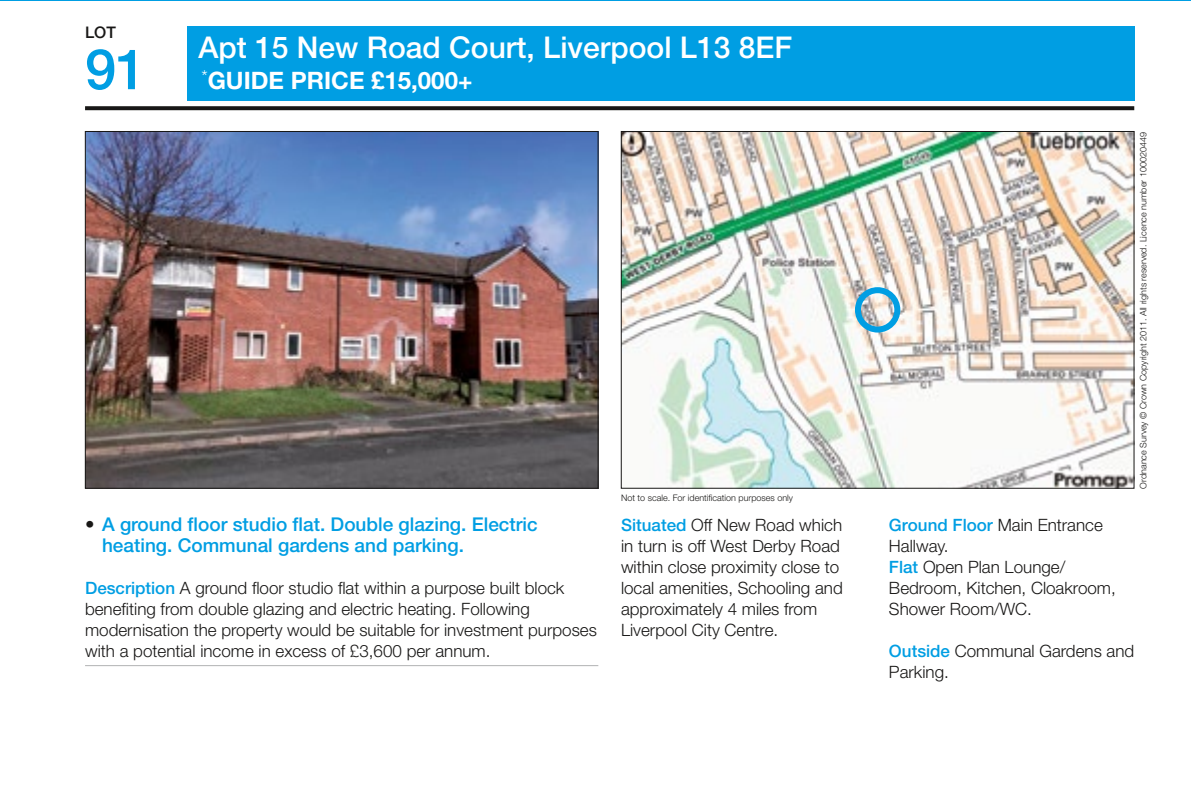
<style>
.page{position:relative;width:1191px;height:807px;background:#fff}
.page>*{position:absolute;margin:0;border:0;box-sizing:border-box;transform-origin:0 0}
.t1{font:500 56px "Helvetica Neue LT Std";color:#009ee3}
.t2{font:500 30px "Helvetica Neue LT Std";color:#fff}
.t3{font:700 24px "Helvetica Neue LT Std";color:#fff}
.t4{font:500 19px/21px "Helvetica Neue LT Std";color:#009ee3}
.t5{font:300 17px/21px "Helvetica Neue LT Std";color:#181716}
.t6{font:500 16px "Helvetica Neue LT Std";color:#181716}
.t7{font:300 9px "Helvetica Neue LT Std";color:#181716}
.s1{color:#181716}
.s2{font-weight:500;color:#009ee3}
</style>
<div class="page">
<div style="left:187px;top:26px;width:947px;height:74px;background:#009ee3"></div>
<img style="left:87px;top:133px;width:509px;height:353px">
<img style="left:623px;top:133px;width:509px;height:353px">
<svg style="left:85px;top:106px;width:1049px;height:4px;background:#242322"></svg>
<hr style="left:85px;top:665px;width:513px;height:1px;background:#b1b2b3">
<div style="left:855px;top:287px;width:45px;height:45px;border:6px solid #009ee3;border-radius:50%"></div>
<hr style="left:0;top:0;width:1191px;height:1px;background:#009ee3">
<p class="t6" style="left:85px;top:22px;width:32px">LOT</p>
<h1 class="t1" style="left:85px;top:36px;width:63px">91</h1>
<h2 class="t2" style="left:198px;top:29px;width:595px">Apt 15 New Road Court, Liverpool L13 8EF</h2>
<h3 class="t3" style="left:201px;top:66px;width:272px"><sup>*</sup>GUIDE PRICE £15,000+</h3>
<p class="t7" style="left:621px;top:492px;width:174px">Not to scale. For identification purposes only</p>
<p class="t7" style="left:1137px;top:488px;width:357px;rotate:-90deg">Ordnance Survey © Crown Copyright 2011. All rights reserved. Licence number 100020449</p>
<p class="t4" style="left:102px;top:513px;width:437px;text-indent:-17px"><span class="s1">•</span> A ground floor studio flat. Double glazing. Electric heating. Communal gardens and parking.</p>
<p class="t5" style="left:85px;top:576px;width:513px"><span class="s2">Description</span> A ground floor studio flat within a purpose built block benefiting from double glazing and electric heating. Following modernisation the property would be suitable for investment purposes with a potential income in excess of £3,600 per annum.</p>
<p class="t5" style="left:621px;top:513px;width:223px"><span class="s2">Situated</span> Off New Road which in turn is off West Derby Road within close proximity close to local amenities, Schooling and approximately 4 miles from<br>Liverpool City Centre.</p>
<p class="t5" style="left:889px;top:513px;width:228px"><span class="s2">Ground Floor</span> Main Entrance<br>Hallway.<br><span class="s2">Flat</span> Open Plan Lounge/<br>Bedroom, Kitchen, Cloakroom,<br>Shower Room/WC.</p>
<p class="t5" style="left:889px;top:639px;width:247px"><span class="s2">Outside</span> Communal Gardens and<br>Parking.</p>
</div>
